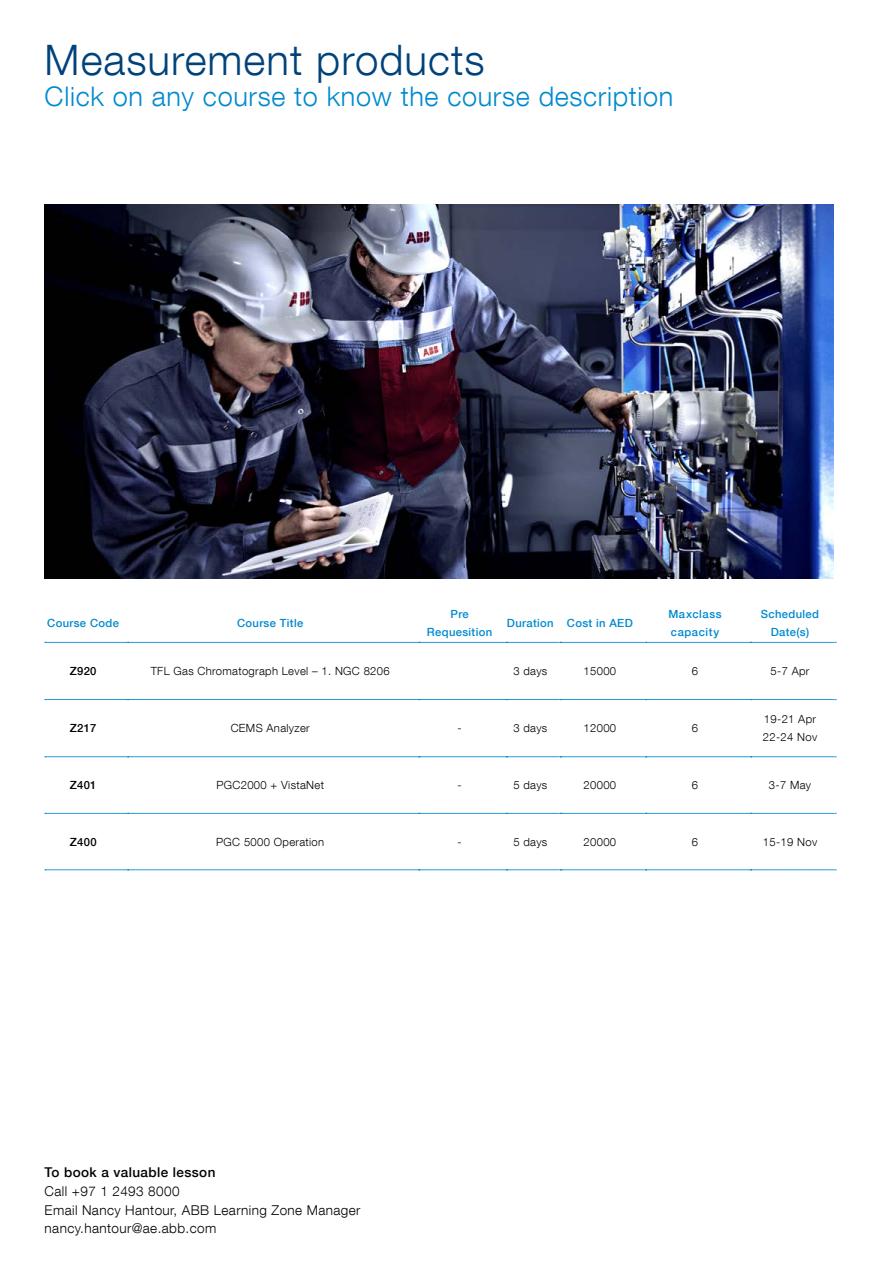
<style>
.page{position:relative;width:893px;height:1263px;background:#fff}
.page>*{position:absolute;margin:0;border:0;box-sizing:border-box;transform-origin:0 0}
.t1{font:300 42px "ABB Neue Helvetica";letter-spacing:.025em;color:#00427a}
.t2{font:300 27px "ABB Neue Helvetica";letter-spacing:.025em;color:#0089cf}
.t3{font:300 13.5px/18.8px "ABB Neue Helvetica";letter-spacing:.03em;color:#000}
.t4{font:500 13.5px "ABB Neue Helvetica";letter-spacing:.03em;color:#000}
.t5{font:300 11.25px/18.6px "ABB Neue Helvetica";letter-spacing:.03em;color:#000}
.t6{font:500 11.25px/18.6px "ABB Neue Helvetica";letter-spacing:.03em;color:#0089cf;text-align:center}
.t7{font:500 11.25px/18.6px "ABB Neue Helvetica";letter-spacing:.05em;color:#0089cf}
.t8{font:500 11.25px "ABB Neue Helvetica";letter-spacing:.03em;color:#000}
</style>
<div class="page">
<img style="left:45px;top:204px;width:788px;height:374px">
<svg style="left:45px;top:642px;width:791px;height:1px"></svg>
<svg style="left:45px;top:699px;width:791px;height:1px"></svg>
<svg style="left:45px;top:756px;width:791px;height:1px"></svg>
<svg style="left:45px;top:813px;width:791px;height:1px"></svg>
<svg style="left:45px;top:869px;width:791px;height:1px"></svg>
<h1 class="t1" style="left:45px;top:34px;width:442px">Measurement products</h1>
<h2 class="t2" style="left:45px;top:80px;width:630px">Click on any course to know the course description</h2>
<p class="t6" style="left:47px;top:614px;width:73px">Course Code</p>
<p class="t6" style="left:237px;top:614px;width:68px">Course Title</p>
<p class="t6" style="left:427px;top:604px;width:67px">Pre<br>Requesition</p>
<p class="t6" style="left:507px;top:614px;width:127px">Duration Cost in AED</p>
<p class="t7" style="left:668px;top:604px;width:55px">Maxclass capacity</p>
<p class="t6" style="left:761px;top:604px;width:60px">Scheduled<br>Date(s)</p>
<p class="t8" style="left:70px;top:664px;width:28px">Z920</p>
<p class="t5" style="left:151px;top:661px;width:241px">TFL Gas Chromatograph Level – 1. NGC 8206</p>
<p class="t5" style="left:513px;top:661px;width:35px">3 days</p>
<p class="t5" style="left:584px;top:661px;width:34px">15000</p>
<p class="t5" style="left:692px;top:661px;width:8px">6</p>
<p class="t5" style="left:771px;top:661px;width:40px">5-7 Apr</p>
<p class="t8" style="left:70px;top:721px;width:28px">Z217</p>
<p class="t5" style="left:231px;top:719px;width:81px">CEMS Analyzer</p>
<p class="t5" style="left:458px;top:719px;width:6px">-</p>
<p class="t5" style="left:513px;top:719px;width:35px">3 days</p>
<p class="t5" style="left:584px;top:719px;width:34px">12000</p>
<p class="t5" style="left:692px;top:719px;width:8px">6</p>
<p class="t5" style="left:763px;top:709px;width:56px">19-21 Apr<br>22-24 Nov</p>
<p class="t8" style="left:70px;top:778px;width:28px">Z401</p>
<p class="t5" style="left:216px;top:775px;width:109px">PGC2000 + VistaNet</p>
<p class="t5" style="left:458px;top:775px;width:6px">-</p>
<p class="t5" style="left:513px;top:775px;width:35px">5 days</p>
<p class="t5" style="left:584px;top:775px;width:34px">20000</p>
<p class="t5" style="left:692px;top:775px;width:8px">6</p>
<p class="t5" style="left:769px;top:775px;width:44px">3-7 May</p>
<p class="t8" style="left:70px;top:835px;width:28px">Z400</p>
<p class="t5" style="left:216px;top:832px;width:110px">PGC 5000 Operation</p>
<p class="t5" style="left:458px;top:832px;width:6px">-</p>
<p class="t5" style="left:513px;top:832px;width:35px">5 days</p>
<p class="t5" style="left:584px;top:832px;width:34px">20000</p>
<p class="t5" style="left:692px;top:832px;width:8px">6</p>
<p class="t5" style="left:763px;top:832px;width:56px">15-19 Nov</p>
<p class="t4" style="left:45px;top:1164px;width:172px">To book a valuable lesson</p>
<p class="t3" style="left:45px;top:1181px;width:317px">Call +97 1 2493 8000<br>Email Nancy Hantour, ABB Learning Zone Manager nancy.hantour@ae.abb.com</p>
</div>
